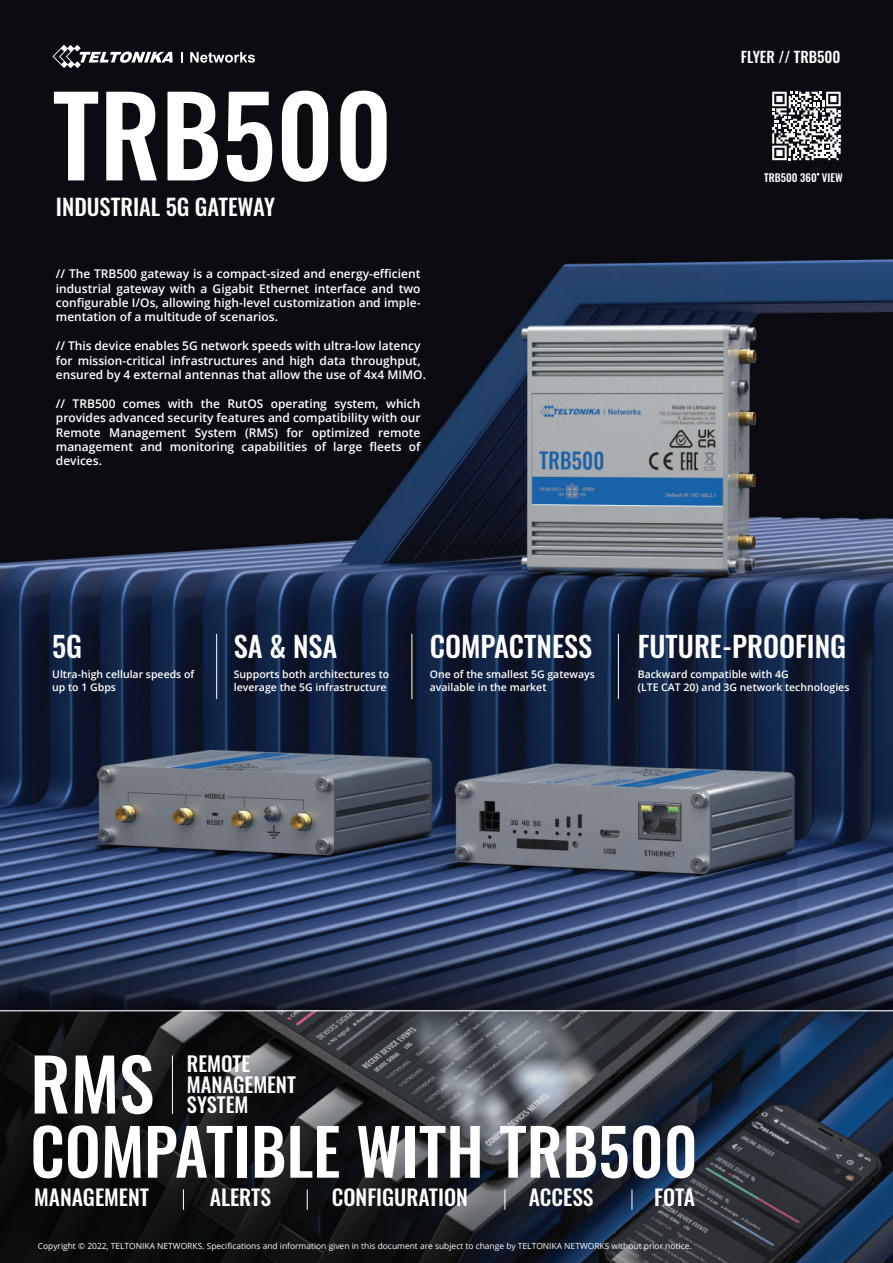
<style>
.page{position:relative;width:893px;height:1263px;background:#fff}
.page>*{position:absolute;margin:0;border:0;box-sizing:border-box;transform-origin:0 0}
.t1{font:500 109.5px "Oswald";color:#fff}
.t2{font:500 71.55px "Oswald";color:#fff}
.t3{font:500 63.9px "Oswald";color:#fff}
.t4{font:500 28.5px "Oswald";color:#fff}
.t5{font:500 22.5px "Oswald";color:#fff}
.t6{font:500 21.6px "Oswald";color:#fff}
.t7{font:500 20.4px/20.4px "Oswald";color:#fff}
.t8{font:500 15px "Oswald";color:#fff}
.t9{font:600 12px/14.4px "Open Sans";color:#fff;text-align:justify}
.t10{font:500 10.65px "Oswald";color:#fff}
.t11{font:600 10.5px/12.6px "Open Sans";color:#fff}
.t12{font:8.4px "Open Sans";color:#fff}
</style>
<div class="page">
<img style="left:0;top:0;width:893px;height:866px">
<svg style="left:52px;top:45px;width:121px;height:23px"></svg>
<svg style="left:181px;top:52px;width:2px;height:11px"></svg>
<svg style="left:190px;top:52px;width:65px;height:11px"></svg>
<hr style="left:216px;top:634px;width:1px;height:65px;background:#fff">
<hr style="left:412px;top:634px;width:1px;height:65px;background:#fff">
<hr style="left:618px;top:634px;width:1px;height:65px;background:#fff">
<img style="left:0;top:866px;width:893px;height:144px">
<svg style="left:0;top:1011px;width:893px;height:252px;background:#252b32"></svg>
<hr style="left:172px;top:1055px;width:1px;height:59px;background:#fff">
<svg style="left:183px;top:1189px;width:1px;height:21px"></svg>
<svg style="left:307px;top:1189px;width:1px;height:21px"></svg>
<svg style="left:505px;top:1189px;width:1px;height:21px"></svg>
<svg style="left:632px;top:1189px;width:1px;height:21px"></svg>
<svg style="left:772px;top:92px;width:69px;height:68px"></svg>
<h1 class="t1" style="left:53px;top:79px;width:342px">TRB500</h1>
<h3 class="t5" style="left:56px;top:195px;width:221px">INDUSTRIAL 5G GATEWAY</h3>
<p class="t9" style="left:56px;top:266px;width:366px">// The TRB500 gateway is a compact-sized and energy-efficient industrial gateway with a Gigabit Ethernet interface and two configurable I/Os, allowing high-level customization and imple&shy;mentation of a multitude of scenarios.</p>
<p class="t9" style="left:56px;top:340px;width:372px;text-align:left">// This device enables 5G network speeds with ultra-low latency for mission-critical infrastructures and high data throughput, ensured by 4 external antennas that allow the use of 4x4 MIMO.</p>
<p class="t9" style="left:56px;top:396px;width:366px">// TRB500 comes with the RutOS operating system, which provides advanced security features and compatibility with our Remote Management System (RMS) for optimized remote management and monitoring capabilities of large fleets of devices.</p>
<p class="t8" style="left:741px;top:49px;width:101px">FLYER // TRB500</p>
<p class="t10" style="left:764px;top:172px;width:80px">TRB500 360 VIEW</p>
<h3 class="t4" style="left:234px;top:632px;width:105px">SA &amp; NSA</h3>
<h3 class="t4" style="left:638px;top:632px;width:210px">FUTURE-PROOFING</h3>
<h3 class="t4" style="left:52px;top:632px;width:31px">5G</h3>
<h3 class="t4" style="left:430px;top:632px;width:164px">COMPACTNESS</h3>
<p class="t11" style="left:52px;top:669px;width:144px">Ultra-high cellular speeds of up to 1 Gbps</p>
<p class="t11" style="left:430px;top:669px;width:167px">One of the smallest 5G gateways available in the market</p>
<p class="t11" style="left:234px;top:669px;width:157px">Supports both architectures to leverage the 5G infrastructure</p>
<p class="t11" style="left:638px;top:669px;width:213px">Backward compatible with 4G<br>(LTE CAT 20) and 3G network technologies</p>
<h2 class="t2" style="left:30px;top:1047px;width:125px">RMS</h2>
<h3 class="t7" style="left:187px;top:1055px;width:110px">REMOTE<br>MANAGEMENT<br>SYSTEM</h3>
<h3 class="t3" style="left:30px;top:1118px;width:669px">COMPATIBLE WITH TRB500</h3>
<h3 class="t6" style="left:34px;top:1185px;width:116px">MANAGEMENT</h3>
<h3 class="t6" style="left:210px;top:1185px;width:63px">ALERTS</h3>
<h3 class="t6" style="left:332px;top:1185px;width:138px">CONFIGURATION</h3>
<h3 class="t6" style="left:529px;top:1185px;width:66px">ACCESS</h3>
<h3 class="t6" style="left:654px;top:1185px;width:43px">FOTA</h3>
<p class="t12" style="left:38px;top:1240px;width:655px">Copyright © 2022, TELTONIKA NETWORKS. Specifications and information given in this document are subject to change by TELTONIKA NETWORKS without prior notice.</p>
</div>
